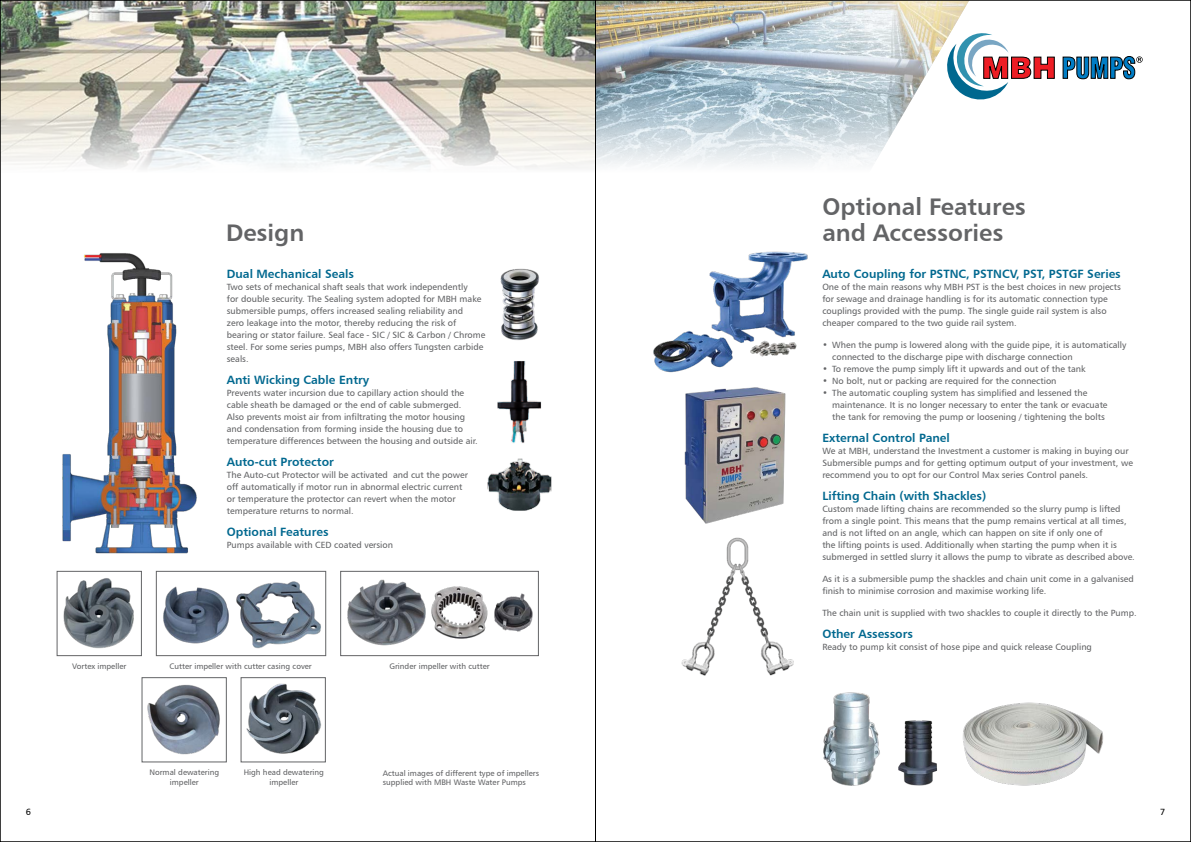
<style>
.page{position:relative;width:1191px;height:842px;background:#fff}
.page>*{position:absolute;margin:0;border:0;box-sizing:border-box;transform-origin:0 0}
.t1{font:24px/26px "Humanist 777 BT Bold B";color:#636466}
.t2{font:12px "Humanist 777 BT Bold B";color:#00688f}
.t3{font:9px/12px "Humanist 777 BT Roman B";color:#636466}
.t4{font:9px "Humanist 777 BT Roman B";color:#000}
.t5{font:8px/9.6px "Humanist 777 BT Roman B";color:#636466;text-align:center}
</style>
<div class="page">
<img style="left:2px;top:2px;width:593px;height:167px">
<img style="left:653px;top:251px;width:155px;height:122px">
<img style="left:898px;top:720px;width:39px;height:66px">
<img style="left:823px;top:692px;width:57px;height:94px">
<img style="left:684px;top:387px;width:102px;height:137px">
<img style="left:962px;top:702px;width:142px;height:84px">
<img style="left:163px;top:581px;width:158px;height:68px">
<img style="left:347px;top:579px;width:186px;height:67px">
<img style="left:63px;top:578px;width:71px;height:71px">
<img style="left:681px;top:537px;width:113px;height:139px">
<img style="left:62px;top:253px;width:135px;height:301px">
<div style="left:57px;top:571px;width:85px;height:85px;border:1px solid #636466"></div>
<div style="left:156px;top:571px;width:170px;height:85px;border:1px solid #636466"></div>
<div style="left:340px;top:571px;width:199px;height:85px;border:1px solid #636466"></div>
<div style="left:142px;top:677px;width:85px;height:85px;border:1px solid #636466"></div>
<div style="left:241px;top:677px;width:85px;height:85px;border:1px solid #636466"></div>
<img style="left:500px;top:268px;width:39px;height:73px">
<img style="left:487px;top:458px;width:65px;height:53px">
<img style="left:497px;top:361px;width:45px;height:82px">
<img style="left:246px;top:683px;width:75px;height:71px">
<img style="left:147px;top:684px;width:73px;height:71px">
<svg style="left:1062px;top:56px;width:80px;height:24px"></svg>
<svg style="left:974px;top:33px;width:81px;height:67px"></svg>
<img style="left:596px;top:2px;width:378px;height:164px">
<hr style="left:595px;top:0;width:1px;height:842px;background:#000">
<h1 class="t1" style="left:226px;top:219px;width:80px">Design</h1>
<h2 class="t2" style="left:227px;top:267px;width:129px">Dual Mechanical Seals</h2>
<p class="t3" style="left:227px;top:281px;width:260px">Two sets of mechanical shaft seals that work independently<br>for double security. The Sealing system adopted for MBH make submersible pumps, offers increased sealing reliability and<br>zero leakage into the motor, thereby reducing the risk of bearing or stator failure. Seal face - SIC / SIC &amp; Carbon / Chrome steel. For some series pumps, MBH also offers Tungsten carbide seals.</p>
<h2 class="t2" style="left:227px;top:373px;width:144px">Anti Wicking Cable Entry</h2>
<p class="t3" style="left:227px;top:387px;width:252px">Prevents water incursion due to capillary action should the cable sheath be damaged or the end of cable submerged.<br>Also prevents moist air from infiltrating the motor housing and condensation from forming inside the housing due to temperature differences between the housing and outside air.</p>
<h2 class="t2" style="left:227px;top:455px;width:109px">Auto-cut Protector</h2>
<p class="t3" style="left:227px;top:469px;width:243px">The Auto-cut Protector will be activated and cut the power off automatically if motor run in abnormal electric current or temperature the protector can revert when the motor temperature returns to normal.</p>
<h2 class="t2" style="left:227px;top:525px;width:103px">Optional Features</h2>
<p class="t3" style="left:227px;top:539px;width:168px">Pumps available with CED coated version</p>
<p class="t5" style="left:72px;top:661px;width:56px">Vortex impeller</p>
<p class="t5" style="left:170px;top:661px;width:144px">Cutter impeller with cutter casing cover</p>
<p class="t5" style="left:389px;top:661px;width:102px">Grinder impeller with cutter</p>
<p class="t5" style="left:149px;top:768px;width:71px">Normal dewatering impeller</p>
<p class="t5" style="left:244px;top:768px;width:82px">High head dewatering impeller</p>
<p class="t5" style="left:383px;top:768px;width:158px;text-align:left">Actual images of different type of impellers supplied with MBH Waste Water Pumps</p>
<h1 class="t1" style="left:822px;top:193px;width:205px">Optional Features and Accessories</h1>
<h2 class="t2" style="left:822px;top:267px;width:300px">Auto Coupling for PSTNC, PSTNCV, PST, PSTGF Series</h2>
<p class="t3" style="left:822px;top:281px;width:300px">One of the main reasons why MBH PST is the best choices in new projects for sewage and drainage handling is for its automatic connection type couplings provided with the pump. The single guide rail system is also cheaper compared to the two guide rail system.</p>
<p class="t3" style="left:832px;top:339px;width:296px;text-indent:-10px">• When the pump is lowered along with the guide pipe, it is automatically connected to the discharge pipe with discharge connection</p>
<p class="t3" style="left:822px;top:363px;width:265px">• To remove the pump simply lift it upwards and out of the tank</p>
<p class="t3" style="left:822px;top:375px;width:236px">• No bolt, nut or packing are required for the connection</p>
<p class="t3" style="left:832px;top:387px;width:277px;text-indent:-10px">• The automatic coupling system has simplified and lessened the maintenance. It is no longer necessary to enter the tank or evacuate the tank for removing the pump or loosening / tightening the bolts</p>
<h2 class="t2" style="left:822px;top:431px;width:129px">External Control Panel</h2>
<p class="t3" style="left:822px;top:445px;width:312px">We at MBH, understand the Investment a customer is making in buying our<br>Submersible pumps and for getting optimum output of your investment, we recommend you to opt for our Control Max series Control panels.</p>
<h2 class="t2" style="left:822px;top:489px;width:165px">Lifting Chain (with Shackles)</h2>
<p class="t3" style="left:822px;top:503px;width:314px">Custom made lifting chains are recommended so the slurry pump is lifted from a single point. This means that the pump remains vertical at all times, and is not lifted on an angle, which can happen on site if only one of<br>the lifting points is used. Additionally when starting the pump when it is submerged in settled slurry it allows the pump to vibrate as described above.</p>
<p class="t3" style="left:822px;top:573px;width:313px">As it is a submersible pump the shackles and chain unit come in a galvanised finish to minimise corrosion and maximise working life.</p>
<p class="t3" style="left:822px;top:607px;width:316px">The chain unit is supplied with two shackles to couple it directly to the Pump.</p>
<h2 class="t2" style="left:822px;top:627px;width:92px">Other Assessors</h2>
<p class="t3" style="left:822px;top:641px;width:271px">Ready to pump kit consist of hose pipe and quick release Coupling</p>
<p class="t4" style="left:26px;top:806px;width:7px">6</p>
<p class="t4" style="left:1160px;top:806px;width:7px">7</p>
</div>
